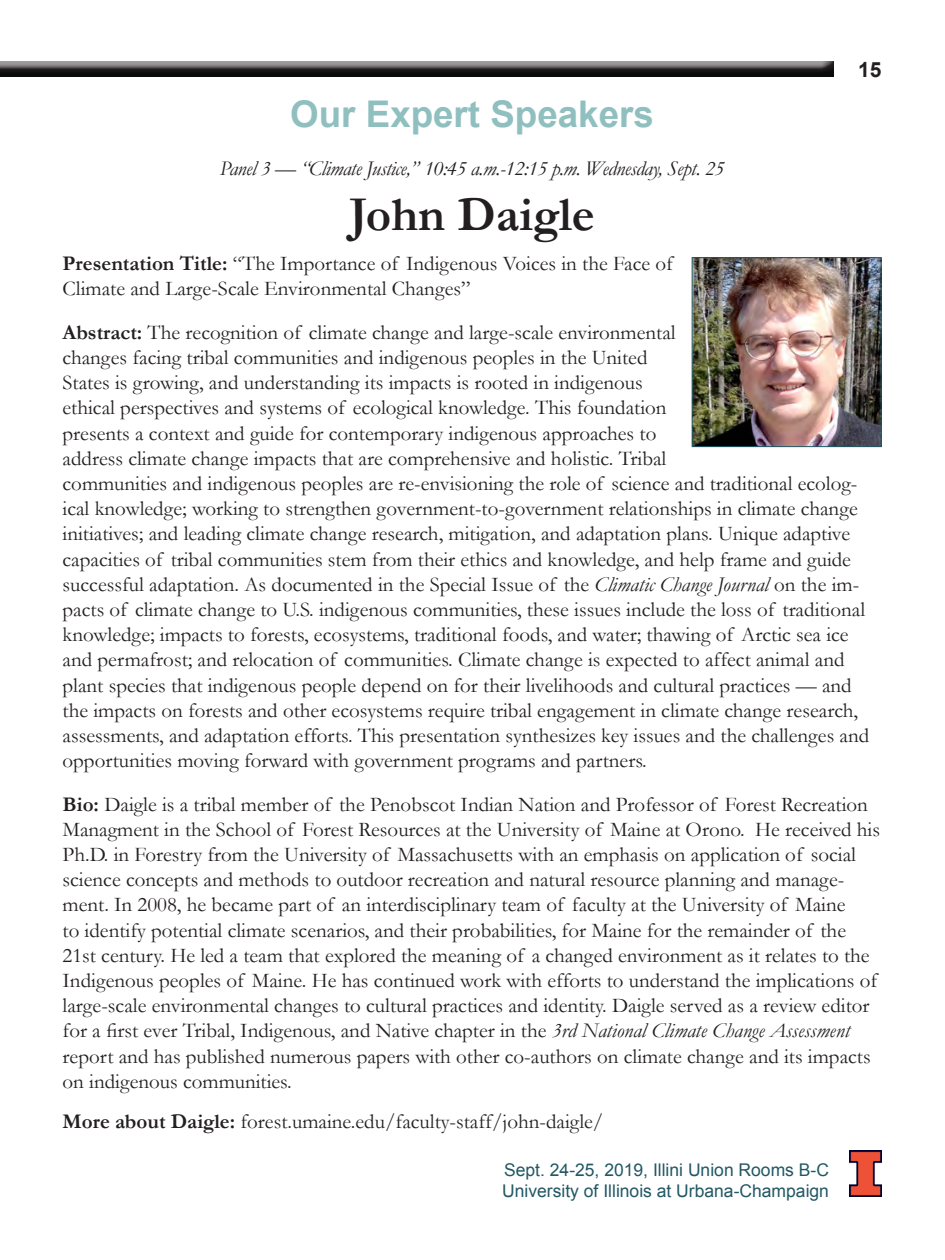
<style>
.page{position:relative;width:945px;height:1260px;background:#fff}
.page>*{position:absolute;margin:0;border:0;box-sizing:border-box;transform-origin:0 0}
.t1{font:700 49px "Garamond";color:#231f20}
.t2{font:700 36.75px "Arial";color:#90bfc0}
.t3{font:21px/25.2px "Garamond";color:#231f20}
.t4{font:italic 21px "Garamond";letter-spacing:-.02em;color:#231f20}
.t5{font:700 21px "Arial";color:#231f20}
.t6{font:17.5px "Arial";color:#225864}
.s1{font-weight:700}
.s2{font-style:italic}
</style>
<div class="page">
<div style="left:0;top:60px;width:834px;height:14px;background:#9f9d9d"></div>
<div style="left:0;top:62px;width:834px;height:18px;background:#231f20;opacity:.75"></div>
<img style="left:850px;top:1150px;width:32px;height:47px">
<img style="left:694px;top:259px;width:186px;height:186px">
<div style="left:692px;top:257px;width:190px;height:190px;border:1px solid #225864"></div>
<p class="t5" style="left:858px;top:56px;width:25px">15</p>
<p class="t2" style="left:290px;top:89px;width:365px">Our Expert Speakers</p>
<p class="t4" style="left:220px;top:156px;width:506px">Panel 3 — “Climate Justice,” 10:45 a.m.-12:15 p.m. Wednesday, Sept. 25</p>
<p class="t1" style="left:349px;top:186px;width:247px">John Daigle</p>
<p class="t3" style="left:63px;top:251px;width:612px"><span class="s1">Presentation Title:</span> “The Importance of Indigenous Voices in the Face of<br>Climate and Large-Scale Environmental Changes”</p>
<p class="t3" style="left:63px;top:319px;width:808px"><span class="s1">Abstract:</span> The recognition of climate change and large-scale environmental<br>changes facing tribal communities and indigenous peoples in the United<br>States is growing, and understanding its impacts is rooted in indigenous<br>ethical perspectives and systems of ecological knowledge. This foundation<br>presents a context and guide for contemporary indigenous approaches to<br>address climate change impacts that are comprehensive and holistic. Tribal<br>communities and indigenous peoples are re-envisioning the role of science and traditional ecolog&shy;ical knowledge; working to strengthen government-to-government relationships in climate change initiatives; and leading climate change research, mitigation, and adaptation plans. Unique adaptive capacities of tribal communities stem from their ethics and knowledge, and help frame and guide successful adaptation. As documented in the Special Issue of the <span class="s2">Climatic Change Journal</span> on the im&shy;pacts of climate change to U.S. indigenous communities, these issues include the loss of traditional knowledge; impacts to forests, ecosystems, traditional foods, and water; thawing of Arctic sea ice and permafrost; and relocation of communities. Climate change is expected to affect animal and plant species that indigenous people depend on for their livelihoods and cultural practices — and the impacts on forests and other ecosystems require tribal engagement in climate change research, assessments, and adaptation efforts. This presentation synthesizes key issues and the challenges and opportunities moving forward with government programs and partners.</p>
<p class="t3" style="left:63px;top:791px;width:819px"><span class="s1">Bio:</span> Daigle is a tribal member of the Penobscot Indian Nation and Professor of Forest Recreation Managment in the School of Forest Resources at the University of Maine at Orono. He received his Ph.D. in Forestry from the University of Massachusetts with an emphasis on application of social science concepts and methods to outdoor recreation and natural resource planning and manage&shy;ment. In 2008, he became part of an interdisciplinary team of faculty at the University of Maine<br>to identify potential climate scenarios, and their probabilities, for Maine for the remainder of the 21st century. He led a team that explored the meaning of a changed environment as it relates to the Indigenous peoples of Maine. He has continued work with efforts to understand the implications of large-scale environmental changes to cultural practices and identity. Daigle served as a review editor for a first ever Tribal, Indigenous, and Native chapter in the <span class="s2">3rd National Climate Change Assessment </span>report and has published numerous papers with other co-authors on climate change and its impacts on indigenous communities.</p>
<p class="t3" style="left:63px;top:1108px;width:542px"><span class="s1">More about Daigle:</span> forest.umaine.edu/faculty-staff/john-daigle/</p>
<p class="t6" style="left:504px;top:1158px;width:326px">Sept. 24-25, 2019, Illini Union Rooms B-C</p>
<p class="t6" style="left:502px;top:1179px;width:328px">University of Illinois at Urbana-Champaign</p>
</div>
